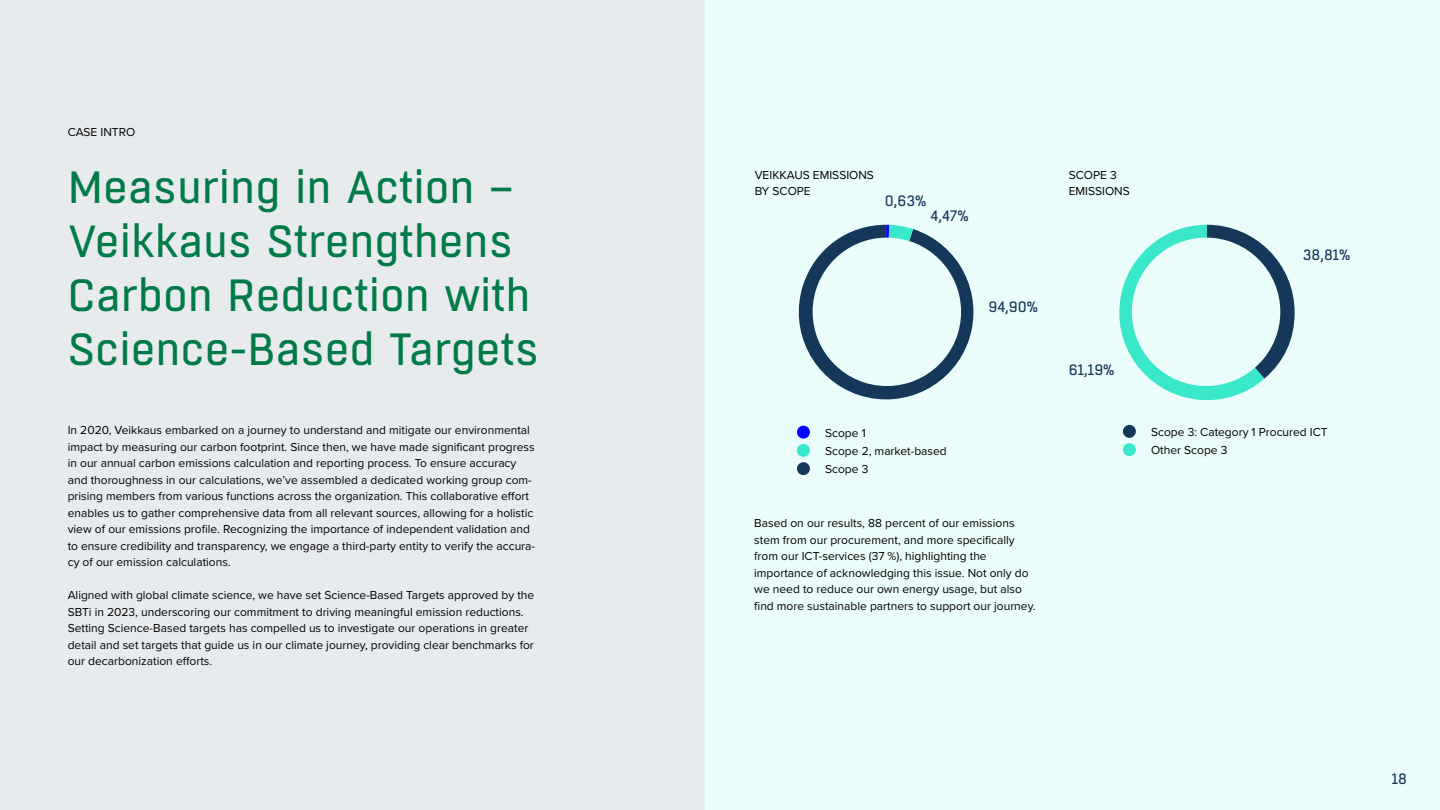
<style>
.page{position:relative;width:1440px;height:810px;background:#fff}
.page>*{position:absolute;margin:0;border:0;box-sizing:border-box;transform-origin:0 0}
.Otsikko_Boxed_60pt{font:45px/54px "Boxed";color:#007b47}
.Taulukot_Boxed_20_pt{font:15px "Boxed";color:#14375a}
.Ingressi_Proxima_Nova_Medium_26pt{font:15px "Boxed";color:#14375a}
.Leipäteksti_Proxima_Nova_Regular_16_pt{font:12px/16.5px "Proxima Nova";color:#000}
.Alaotsikko_Proxima_Nova_Bold_22_pt{font:12px/16.5px "Proxima Nova";color:#000}
</style>
<div class="page">
<div style="left:0;top:0;width:995px;height:810px;background:#e8ebee"></div>
<div style="left:705px;top:0;width:735px;height:810px;background:#ebfdfa"></div>
<div style="left:1123px;top:425px;width:13px;height:13px;background:#14375a;border-radius:50%"></div>
<div style="left:1123px;top:443px;width:13px;height:13px;background:#38e8c9;border-radius:50%"></div>
<div style="left:797px;top:426px;width:13px;height:13px;background:#0004ff;border-radius:50%"></div>
<div style="left:797px;top:444px;width:13px;height:13px;background:#38e8c9;border-radius:50%"></div>
<div style="left:797px;top:462px;width:13px;height:13px;background:#14375a;border-radius:50%"></div>
<svg style="left:798px;top:225px;width:176px;height:175px"></svg>
<div style="left:813px;top:238px;width:148px;height:148px;background:#ebfdfa;border-radius:50%"></div>
<svg style="left:1119px;top:225px;width:175px;height:175px"></svg>
<div style="left:1132px;top:238px;width:148px;height:148px;background:#ebfdfa;border-radius:50%"></div>
<p class="Leipäteksti_Proxima_Nova_Regular_16_pt" style="left:68px;top:123px;width:69px">CASE INTRO</p>
<p class="Otsikko_Boxed_60pt" style="left:68px;top:161px;width:473px">Measuring in Action –<br>Veikkaus Strengthens<br>Carbon Reduction with<br>Science-Based Targets</p>
<p class="Leipäteksti_Proxima_Nova_Regular_16_pt" style="left:68px;top:422px;width:469px">In 2020, Veikkaus embarked on a journey to understand and mitigate our environmental impact by measuring our carbon footprint. Since then, we have made significant progress in our annual carbon emissions calculation and reporting process. To ensure accuracy and thoroughness in our calculations, we’ve assembled a dedicated working group com&shy;prising members from various functions across the organization. This collaborative effort enables us to gather comprehensive data from all relevant sources, allowing for a holistic view of our emissions profile. Recognizing the importance of independent validation and to ensure credibility and transparency, we engage a third-party entity to verify the accura&shy;cy of our emission calculations.</p>
<p class="Leipäteksti_Proxima_Nova_Regular_16_pt" style="left:68px;top:587px;width:468px">Aligned with global climate science, we have set Science-Based Targets approved by the SBTi in 2023, underscoring our commitment to driving meaningful emission reductions.<br>Setting Science-Based targets has compelled us to investigate our operations in greater detail and set targets that guide us in our climate journey, providing clear benchmarks for our decarbonization efforts.</p>
<p class="Leipäteksti_Proxima_Nova_Regular_16_pt" style="left:755px;top:166px;width:121px">VEIKKAUS EMISSIONS<br>BY SCOPE</p>
<p class="Taulukot_Boxed_20_pt" style="left:885px;top:192px;width:43px">0,63%</p>
<p class="Taulukot_Boxed_20_pt" style="left:930px;top:206px;width:40px">4,47%</p>
<p class="Taulukot_Boxed_20_pt" style="left:988px;top:297px;width:51px">94,90%</p>
<p class="Leipäteksti_Proxima_Nova_Regular_16_pt" style="left:825px;top:424px;width:42px">Scope 1</p>
<p class="Leipäteksti_Proxima_Nova_Regular_16_pt" style="left:825px;top:442px;width:123px">Scope 2, market-based</p>
<p class="Leipäteksti_Proxima_Nova_Regular_16_pt" style="left:825px;top:461px;width:45px">Scope 3</p>
<p class="Alaotsikko_Proxima_Nova_Bold_22_pt" style="left:754px;top:514px;width:283px">Based on our results, 88 percent of our emissions stem from our procurement, and more specifically from our ICT-services (37 %), highlighting the importance of acknowledging this issue. Not only do we need to reduce our own energy usage, but also find more sustainable partners to support our journey.</p>
<p class="Leipäteksti_Proxima_Nova_Regular_16_pt" style="left:1069px;top:166px;width:63px">SCOPE 3<br>EMISSIONS</p>
<p class="Taulukot_Boxed_20_pt" style="left:1303px;top:245px;width:49px">38,81%</p>
<p class="Taulukot_Boxed_20_pt" style="left:1069px;top:360px;width:47px">61,19%</p>
<p class="Leipäteksti_Proxima_Nova_Regular_16_pt" style="left:1151px;top:423px;width:178px">Scope 3: Category 1 Procured ICT</p>
<p class="Leipäteksti_Proxima_Nova_Regular_16_pt" style="left:1151px;top:442px;width:78px">Other Scope 3</p>
<p class="Ingressi_Proxima_Nova_Medium_26pt" style="left:1392px;top:769px;width:17px">18</p>
</div>
